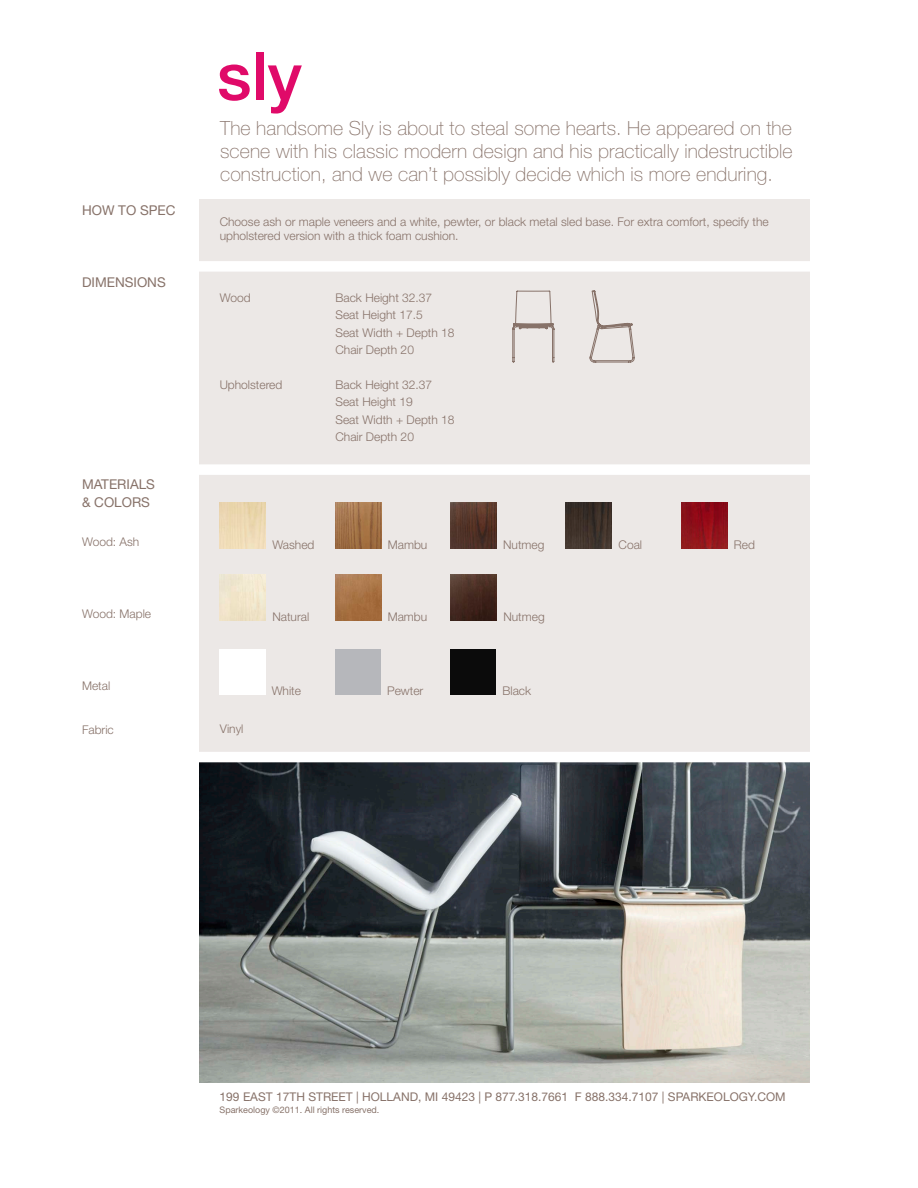
<style>
.page{position:relative;width:918px;height:1188px;background:#fff}
.page>*{position:absolute;margin:0;border:0;box-sizing:border-box;transform-origin:0 0}
.t1{font:500 66.6px "Helvetica Neue";color:#e00a69}
.t2{font:100 19.5px/23.4px "Helvetica Neue";letter-spacing:.005em;color:#877269;text-align:justify}
.t3{font:13.5px "Helvetica Neue";color:#877269}
.t4{font:300 12px/14.4px "Helvetica Neue";color:#877269}
.t5{font:12px "Helvetica Neue";color:#877269}
.t6{font:9px "Helvetica Neue";color:#877269}
</style>
<div class="page">
<div style="left:200px;top:200px;width:610px;height:883px;background:#ece8e6"></div>
<div style="left:68px;top:464px;width:807px;height:11px;background:#fff"></div>
<img style="left:200px;top:762px;width:610px;height:321px">
<div style="left:182px;top:261px;width:682px;height:11px;background:#fff"></div>
<div style="left:68px;top:752px;width:807px;height:10px;background:#fff"></div>
<img style="left:220px;top:503px;width:46px;height:46px">
<img style="left:335px;top:503px;width:46px;height:46px">
<img style="left:450px;top:503px;width:47px;height:46px">
<img style="left:566px;top:503px;width:46px;height:46px">
<img style="left:681px;top:503px;width:46px;height:46px">
<img style="left:220px;top:575px;width:46px;height:46px">
<img style="left:335px;top:575px;width:46px;height:46px">
<img style="left:450px;top:575px;width:47px;height:46px">
<div style="left:220px;top:649px;width:45px;height:46px;background:#fff"></div>
<div style="left:450px;top:649px;width:46px;height:46px;background:#0b0b0b"></div>
<svg style="left:512px;top:291px;width:43px;height:72px"></svg>
<svg style="left:589px;top:290px;width:46px;height:73px"></svg>
<p class="t3" style="left:82px;top:202px;width:95px">HOW TO SPEC</p>
<p class="t3" style="left:82px;top:274px;width:85px">DIMENSIONS</p>
<p class="t3" style="left:82px;top:477px;width:75px">MATERIALS</p>
<p class="t3" style="left:82px;top:495px;width:70px">&amp; COLORS</p>
<p class="t4" style="left:82px;top:535px;width:59px">Wood: Ash</p>
<p class="t4" style="left:82px;top:607px;width:71px">Wood: Maple</p>
<p class="t4" style="left:82px;top:679px;width:30px">Metal</p>
<p class="t4" style="left:82px;top:722px;width:33px">Fabric</p>
<p class="t1" style="left:217px;top:36px;width:87px">sly</p>
<p class="t2" style="left:220px;top:116px;width:574px">The handsome Sly is about to steal some hearts. He appeared on the scene with his classic modern design and his practically indestructible construction, and we can’t possibly decide which is more enduring.</p>
<p class="t4" style="left:220px;top:214px;width:551px">Choose ash or maple veneers and a white, pewter, or black metal sled base. For extra comfort, specify the upholstered version with a thick foam cushion.</p>
<p class="t4" style="left:220px;top:290px;width:32px">Wood</p>
<p class="t4" style="left:220px;top:377px;width:64px">Upholstered</p>
<p class="t4" style="left:336px;top:290px;width:98px">Back Height 32.37</p>
<p class="t4" style="left:336px;top:308px;width:89px">Seat Height 17.5</p>
<p class="t4" style="left:336px;top:325px;width:121px">Seat Width + Depth 18</p>
<p class="t4" style="left:336px;top:342px;width:80px">Chair Depth 20</p>
<p class="t4" style="left:336px;top:377px;width:98px">Back Height 32.37</p>
<p class="t4" style="left:336px;top:395px;width:79px">Seat Height 19</p>
<p class="t4" style="left:336px;top:412px;width:121px">Seat Width + Depth 18</p>
<p class="t4" style="left:336px;top:429px;width:80px">Chair Depth 20</p>
<p class="t4" style="left:272px;top:537px;width:43px">Washed</p>
<p class="t4" style="left:388px;top:537px;width:41px">Mambu</p>
<p class="t4" style="left:503px;top:537px;width:43px">Nutmeg</p>
<p class="t4" style="left:619px;top:537px;width:25px">Coal</p>
<p class="t4" style="left:734px;top:537px;width:23px">Red</p>
<p class="t4" style="left:272px;top:609px;width:38px">Natural</p>
<p class="t4" style="left:388px;top:609px;width:41px">Mambu</p>
<p class="t4" style="left:503px;top:609px;width:43px">Nutmeg</p>
<p class="t4" style="left:220px;top:721px;width:25px">Vinyl</p>
<p class="t4" style="left:272px;top:683px;width:31px">White</p>
<p class="t4" style="left:387px;top:683px;width:38px">Pewter</p>
<p class="t4" style="left:502px;top:683px;width:30px">Black</p>
<p class="t5" style="left:220px;top:1089px;width:567px">199 EAST 17TH STREET | HOLLAND, MI 49423 | P 877.318.7661 F 888.334.7107 | SPARKEOLOGY.COM</p>
<p class="t6" style="left:220px;top:1104px;width:161px">Sparkeology ©2011. All rights reserved.</p>
</div>
